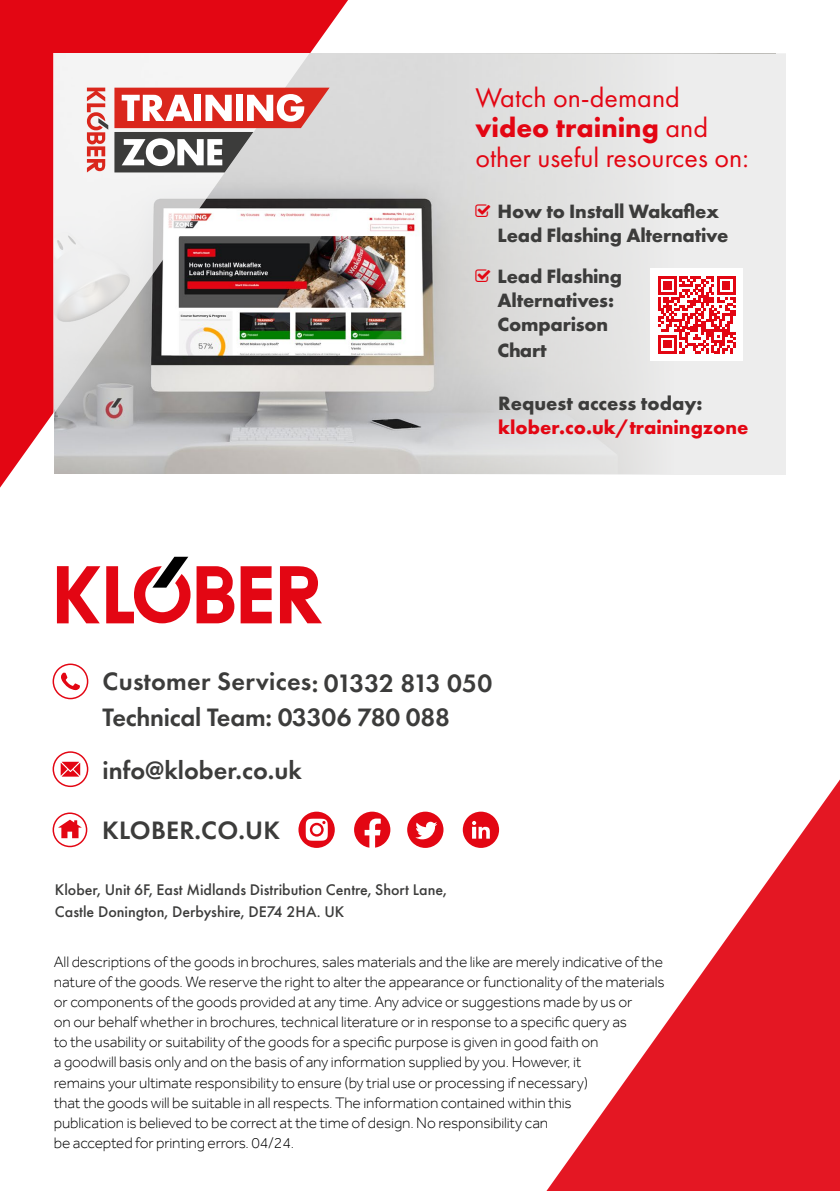
<style>
.page{position:relative;width:840px;height:1191px;background:#fff}
.page>*{position:absolute;margin:0;border:0;box-sizing:border-box;transform-origin:0 0}
.t1{font:28px/30px "Futura PT";color:#e30613}
.t2{font:600 26.2px/36.4px "Futura PT";color:#3c3c3b}
.t3{font:700 20px/24px "Futura PT";letter-spacing:-.01em;color:#3c3c3b}
.t4{font:700 20px "Futura PT";color:#e30613}
.t5{font:500 16px/22px "Futura PT";color:#3c3c3b}
.t6{font:300 15.6px/20px "Effra";letter-spacing:-.01em;color:#000}
.s1{font-weight:700}
</style>
<div class="page">
<svg style="left:0;top:0;width:348px;height:487px;background:#e72d38"></svg>
<img style="left:54px;top:54px;width:361px;height:419px">
<svg style="left:546px;top:781px;width:293px;height:410px"></svg>
<svg style="left:54px;top:53px;width:281px;height:410px"></svg>
<svg style="left:87px;top:88px;width:21px;height:84px"></svg>
<svg style="left:114px;top:88px;width:215px;height:84px"></svg>
<div style="left:415px;top:54px;width:370px;height:420px;background:linear-gradient(to right,#d0cfce,#f4f4f4)"></div>
<div style="left:650px;top:268px;width:92px;height:93px;background:#fff"></div>
<svg style="left:658px;top:276px;width:77px;height:77px"></svg>
<svg style="left:52px;top:663px;width:37px;height:37px"></svg>
<svg style="left:52px;top:751px;width:37px;height:37px"></svg>
<svg style="left:52px;top:812px;width:36px;height:36px"></svg>
<svg style="left:462px;top:811px;width:37px;height:37px"></svg>
<svg style="left:407px;top:811px;width:36px;height:37px"></svg>
<svg style="left:298px;top:811px;width:36px;height:37px"></svg>
<svg style="left:354px;top:811px;width:36px;height:37px"></svg>
<svg style="left:57px;top:566px;width:43px;height:57px"></svg>
<svg style="left:196px;top:566px;width:38px;height:57px"></svg>
<svg style="left:240px;top:566px;width:31px;height:57px"></svg>
<svg style="left:280px;top:566px;width:42px;height:57px"></svg>
<svg style="left:106px;top:557px;width:84px;height:66px"></svg>
<svg style="left:475px;top:204px;width:15px;height:13px"></svg>
<svg style="left:475px;top:269px;width:15px;height:13px"></svg>
<h1 class="t1" style="left:475px;top:83px;width:274px">Watch on-demand <span class="s1">video training</span> and other useful resources on:</h1>
<p class="t3" style="left:497px;top:199px;width:232px">How to Install Wakaflex<br>Lead Flashing Alternative</p>
<p class="t3" style="left:497px;top:264px;width:126px">Lead Flashing<br>Alternatives:<br>Comparison</p>
<p class="t3" style="left:497px;top:338px;width:51px">Chart</p>
<p class="t3" style="left:498px;top:390px;width:206px">Request access today:</p>
<p class="t4" style="left:498px;top:414px;width:252px">klober.co.uk/trainingzone</p>
<h2 class="t2" style="left:103px;top:662px;width:391px">Customer Services: 01332 813 050<br>Technical Team: 03306 780 088</h2>
<h2 class="t2" style="left:102px;top:752px;width:201px">info@klober.co.uk</h2>
<h2 class="t2" style="left:102px;top:812px;width:179px">KLOBER.CO.UK</h2>
<p class="t5" style="left:55px;top:878px;width:393px">Klober, Unit 6F, East Midlands Distribution Centre, Short Lane,<br>Castle Donington, Derbyshire, DE74 2HA. UK</p>
<p class="t6" style="left:54px;top:952px;width:612px">All descriptions of the goods in brochures, sales materials and the like are merely indicative of the nature of the goods. We reserve the right to alter the appearance or functionality of the materials or components of the goods provided at any time. Any advice or suggestions made by us or<br>on our behalf whether in brochures, technical literature or in response to a specific query as<br>to the usability or suitability of the goods for a specific purpose is given in good faith on<br>a goodwill basis only and on the basis of any information supplied by you. However, it<br>remains your ultimate responsibility to ensure (by trial use or processing if necessary)<br>that the goods will be suitable in all respects. The information contained within this<br>publication is believed to be correct at the time of design. No responsibility can<br>be accepted for printing errors. 04/24.</p>
</div>
